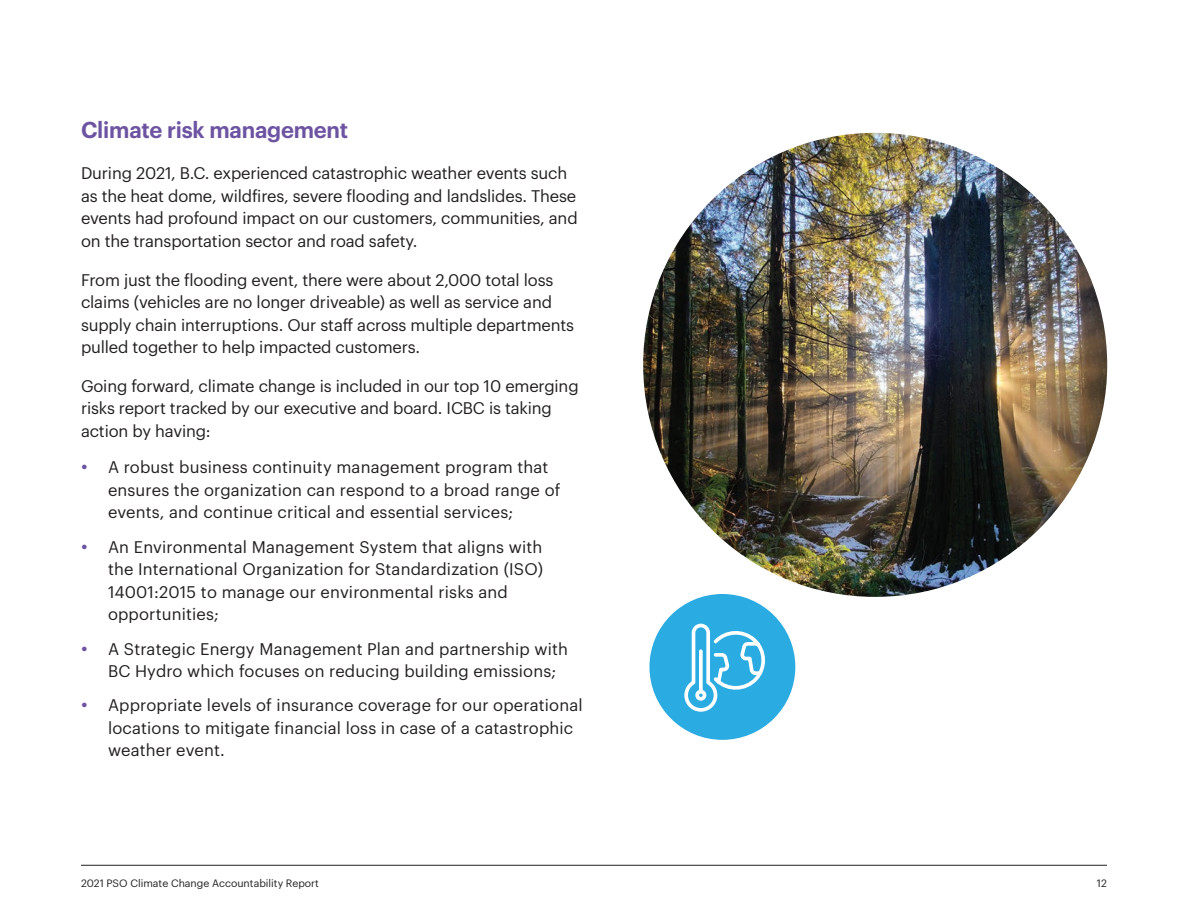
<style>
.page{position:relative;width:1188px;height:918px;background:#fff}
.page>*{position:absolute;margin:0;border:0;box-sizing:border-box;transform-origin:0 0}
.t1{font:600 22.5px "Graphik";letter-spacing:-.01em;color:#6d54a2}
.t2{font:16.5px/22.5px "Graphik";letter-spacing:-.005em;color:#231f20}
.t3{font:10.5px "Graphik";color:#231f20}
.s1{font-size:19.8px;color:#6d54a2}
</style>
<div class="page">
<div style="left:649px;top:594px;width:146px;height:146px;background:#2aabe1;border-radius:50%"></div>
<svg style="left:684px;top:624px;width:81px;height:88px"></svg>
<hr style="left:81px;top:865px;width:1026px;height:1px;background:#231f20">
<img style="left:643px;top:133px;width:464px;height:464px;border-radius:232px">
<h1 class="t1" style="left:81px;top:113px;width:269px">Climate risk management</h1>
<p class="t2" style="left:81px;top:161px;width:498px">During 2021, B.C. experienced catastrophic weather events such as the heat dome, wildfires, severe flooding and landslides. These events had profound impact on our customers, communities, and on the transportation sector and road safety.</p>
<p class="t2" style="left:81px;top:267px;width:495px">From just the flooding event, there were about 2,000 total loss claims (vehicles are no longer driveable) as well as service and supply chain interruptions. Our staff across multiple departments pulled together to help impacted customers.</p>
<p class="t2" style="left:81px;top:373px;width:499px">Going forward, climate change is included in our top 10 emerging risks report tracked by our executive and board. ICBC is taking action by having:</p>
<p class="t2" style="left:108px;top:455px;width:454px;text-indent:-27px"><span class="s1">•</span> A robust business continuity management program that ensures the organization can respond to a broad range of events, and continue critical and essential services;</p>
<p class="t2" style="left:108px;top:534px;width:437px;text-indent:-27px"><span class="s1">•</span> An Environmental Management System that aligns with the International Organization for Standardization (ISO)<br>14001:2015 to manage our environmental risks and opportunities;</p>
<p class="t2" style="left:108px;top:636px;width:462px;text-indent:-27px"><span class="s1">•</span> A Strategic Energy Management Plan and partnership with<br>BC Hydro which focuses on reducing building emissions;</p>
<p class="t2" style="left:108px;top:693px;width:476px;text-indent:-27px"><span class="s1">•</span> Appropriate levels of insurance coverage for our operational locations to mitigate financial loss in case of a catastrophic weather event.</p>
<p class="t3" style="left:81px;top:876px;width:240px">2021 PSO Climate Change Accountability Report</p>
<p class="t3" style="left:1097px;top:876px;width:12px">12</p>
</div>
